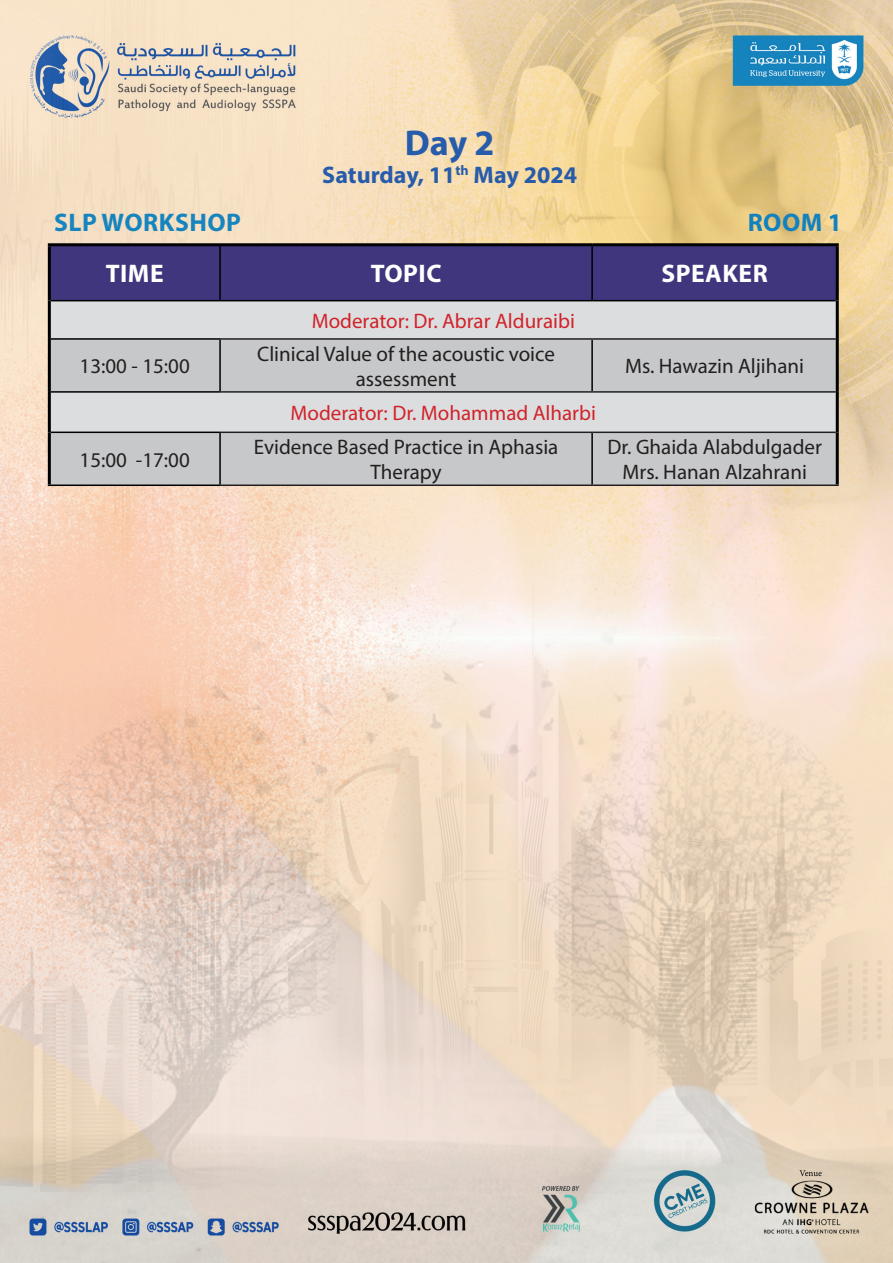
<style>
.page{position:relative;width:893px;height:1263px;background:#fff}
.page>*{position:absolute;margin:0;border:0;box-sizing:border-box;transform-origin:0 0}
.t1{font:700 36px "Myriad Pro";color:#275caa}
.t2{font:700 25.5px "Myriad Pro";letter-spacing:.02em;color:#fff}
.t3{font:700 25.5px "Myriad Pro";letter-spacing:.02em;color:#1584bf}
.t4{font:700 25.5px "Myriad Pro";color:#1281c0}
.t5{font:700 24px "Myriad Pro";color:#275caa}
.t6{font:21px/25.2px "Myriad Pro";color:#231f20;text-align:center}
.t7{font:21px "Myriad Pro";color:#d1232a}
</style>
<div class="page">
<img style="left:0;top:0;width:893px;height:1263px">
<div style="left:51px;top:246px;width:785px;height:54px;background:#3f367e"></div>
<div style="left:49px;top:301px;width:788px;height:38px;background:#dcdddf"></div>
<div style="left:51px;top:340px;width:785px;height:144px;background:#c6c8c9"></div>
<div style="left:49px;top:392px;width:788px;height:40px;background:#dcdddf"></div>
<hr style="left:221px;top:484px;width:371px;height:2px;background:#231f20">
<hr style="left:592px;top:484px;width:247px;height:2px;background:#231f20">
<hr style="left:48px;top:484px;width:173px;height:2px;background:#000">
<hr style="left:219px;top:246px;width:2px;height:54px;background:#000">
<hr style="left:591px;top:246px;width:2px;height:54px;background:#000">
<hr style="left:51px;top:300px;width:169px;height:1px;background:#000">
<hr style="left:220px;top:300px;width:372px;height:1px;background:#000">
<hr style="left:592px;top:300px;width:244px;height:1px;background:#000">
<hr style="left:51px;top:338px;width:170px;height:2px;background:#000">
<hr style="left:219px;top:340px;width:2px;height:51px;background:#000">
<hr style="left:591px;top:340px;width:2px;height:51px;background:#000">
<hr style="left:51px;top:391px;width:170px;height:2px;background:#000">
<hr style="left:51px;top:432px;width:170px;height:1px;background:#000">
<hr style="left:219px;top:433px;width:2px;height:51px;background:#000">
<hr style="left:591px;top:433px;width:2px;height:51px;background:#000">
<hr style="left:221px;top:338px;width:371px;height:2px;background:#231f20">
<hr style="left:592px;top:338px;width:244px;height:2px;background:#231f20">
<hr style="left:221px;top:391px;width:371px;height:2px;background:#231f20">
<hr style="left:592px;top:391px;width:244px;height:2px;background:#231f20">
<hr style="left:221px;top:432px;width:371px;height:1px;background:#231f20">
<hr style="left:592px;top:432px;width:244px;height:1px;background:#231f20">
<hr style="left:48px;top:243px;width:172px;height:3px;background:#000">
<hr style="left:48px;top:246px;width:3px;height:55px;background:#000">
<hr style="left:220px;top:243px;width:372px;height:3px;background:#000">
<hr style="left:592px;top:243px;width:247px;height:3px;background:#000">
<hr style="left:836px;top:246px;width:3px;height:55px;background:#000">
<hr style="left:48px;top:301px;width:3px;height:38px;background:#000">
<hr style="left:836px;top:301px;width:3px;height:38px;background:#000">
<hr style="left:48px;top:339px;width:3px;height:53px;background:#000">
<hr style="left:836px;top:339px;width:3px;height:53px;background:#000">
<hr style="left:48px;top:392px;width:3px;height:40px;background:#000">
<hr style="left:836px;top:392px;width:3px;height:40px;background:#000">
<hr style="left:48px;top:432px;width:3px;height:52px;background:#000">
<hr style="left:836px;top:432px;width:3px;height:52px;background:#000">
<h1 class="t1" style="left:405px;top:119px;width:91px">Day 2</h1>
<p class="t5" style="left:322px;top:160px;width:256px">Saturday, 11<sup>th</sup> May 2024</p>
<p class="t3" style="left:54px;top:206px;width:188px">SLP WORKSHOP</p>
<p class="t4" style="left:748px;top:206px;width:96px">ROOM 1</p>
<p class="t2" style="left:106px;top:257px;width:59px">TIME</p>
<p class="t2" style="left:371px;top:257px;width:72px">TOPIC</p>
<p class="t2" style="left:661px;top:257px;width:108px">SPEAKER</p>
<p class="t7" style="left:312px;top:308px;width:265px">Moderator: Dr. Abrar Alduraibi</p>
<p class="t6" style="left:80px;top:353px;width:112px">13:00 - 15:00</p>
<p class="t6" style="left:257px;top:341px;width:299px">Clinical Value of the acoustic voice assessment</p>
<p class="t6" style="left:625px;top:353px;width:181px">Ms. Hawazin Aljihani</p>
<p class="t6" style="left:80px;top:447px;width:112px">15:00 -17:00</p>
<p class="t7" style="left:290px;top:400px;width:307px">Moderator: Dr. Mohammad Alharbi</p>
<p class="t6" style="left:254px;top:434px;width:306px">Evidence Based Practice in Aphasia<br>Therapy</p>
<p class="t6" style="left:607px;top:434px;width:216px">Dr. Ghaida Alabdulgader<br>Mrs. Hanan Alzahrani</p>
</div>
